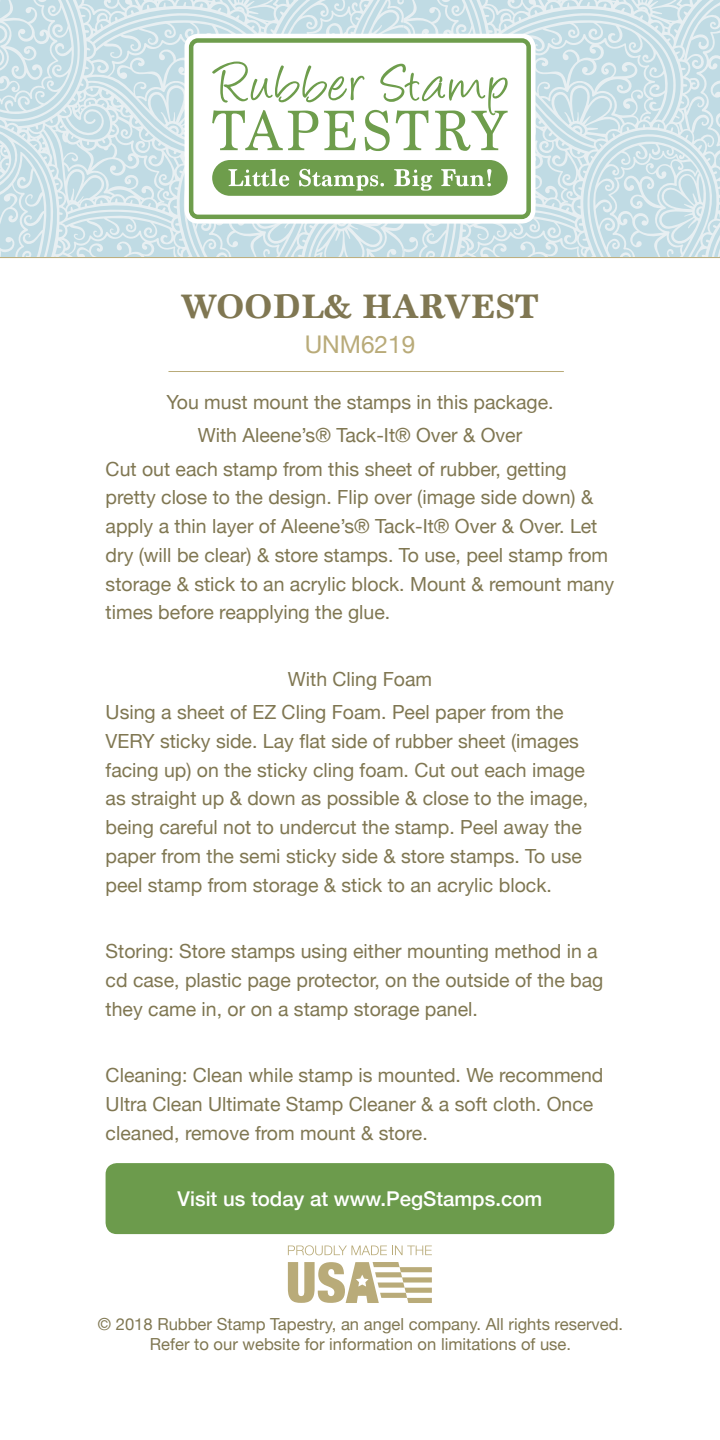
<style>
.page{position:relative;width:720px;height:1440px;background:#fff}
.page>*{position:absolute;margin:0;border:0;box-sizing:border-box;transform-origin:0 0}
.t1{font:700 35.5px "Marion";color:#807752}
.t2{font:24.25px "Helvetica Neue";color:#b9ab79}
.t3{font:500 20.5px "Helvetica Neue";color:#fff}
.t4{font:19.5px/28.8px "Helvetica Neue";color:#807752}
.t5{font:16.5px/20px "Helvetica Neue";color:#807752;text-align:center}
</style>
<div class="page">
<svg style="left:508px;top:0;width:212px;height:257px;background:#cfe2e9"></svg>
<svg style="left:590px;top:141px;width:130px;height:116px;background:#cde1e8"></svg>
<svg style="left:0;top:0;width:186px;height:257px;background:#cee2e8"></svg>
<svg style="left:288px;top:1262px;width:144px;height:41px"></svg>
<svg style="left:288px;top:1245px;width:144px;height:10px"></svg>
<hr style="left:168px;top:371px;width:396px;height:1px;background:#b9ab79">
<div style="left:106px;top:1163px;width:508px;height:71px;background:#6c9b4c;border-radius:11px"></div>
<svg style="left:508px;top:38px;width:23px;height:181px"></svg>
<svg style="left:186px;top:0;width:322px;height:257px"></svg>
<hr style="left:0;top:257px;width:720px;height:1px;background:#b9ab79">
<p class="t1" style="left:182px;top:285px;width:358px">WOODL&amp; HARVEST</p>
<p class="t2" style="left:305px;top:326px;width:112px">UNM6219</p>
<p class="t4" style="left:166px;top:389px;width:389px">You must mount the stamps in this package.</p>
<p class="t4" style="left:198px;top:422px;width:326px">With Aleene’s® Tack-It® Over &amp; Over</p>
<p class="t4" style="left:106px;top:455px;width:510px">Cut out each stamp from this sheet of rubber, getting pretty close to the design. Flip over (image side down) &amp; apply a thin layer of Aleene’s® Tack-It® Over &amp; Over. Let dry (will be clear) &amp; store stamps. To use, peel stamp from storage &amp; stick to an acrylic block. Mount &amp; remount many times before reapplying the glue.</p>
<p class="t4" style="left:288px;top:666px;width:146px">With Cling Foam</p>
<p class="t4" style="left:106px;top:699px;width:484px">Using a sheet of EZ Cling Foam. Peel paper from the VERY sticky side. Lay flat side of rubber sheet (images facing up) on the sticky cling foam. Cut out each image as straight up &amp; down as possible &amp; close to the image, being careful not to undercut the stamp. Peel away the paper from the semi sticky side &amp; store stamps. To use peel stamp from storage &amp; stick to an acrylic block.</p>
<p class="t4" style="left:106px;top:938px;width:499px">Storing: Store stamps using either mounting method in a cd case, plastic page protector, on the outside of the bag they came in, or on a stamp storage panel.</p>
<p class="t4" style="left:106px;top:1062px;width:499px">Cleaning: Clean while stamp is mounted. We recommend<br>Ultra Clean Ultimate Stamp Cleaner &amp; a soft cloth. Once cleaned, remove from mount &amp; store.</p>
<p class="t3" style="left:177px;top:1182px;width:366px">Visit us today at www.PegStamps.com</p>
<p class="t5" style="left:98px;top:1315px;width:527px">© 2018 Rubber Stamp Tapestry, an angel company. All rights reserved.<br>Refer to our website for information on limitations of use.</p>
</div>
